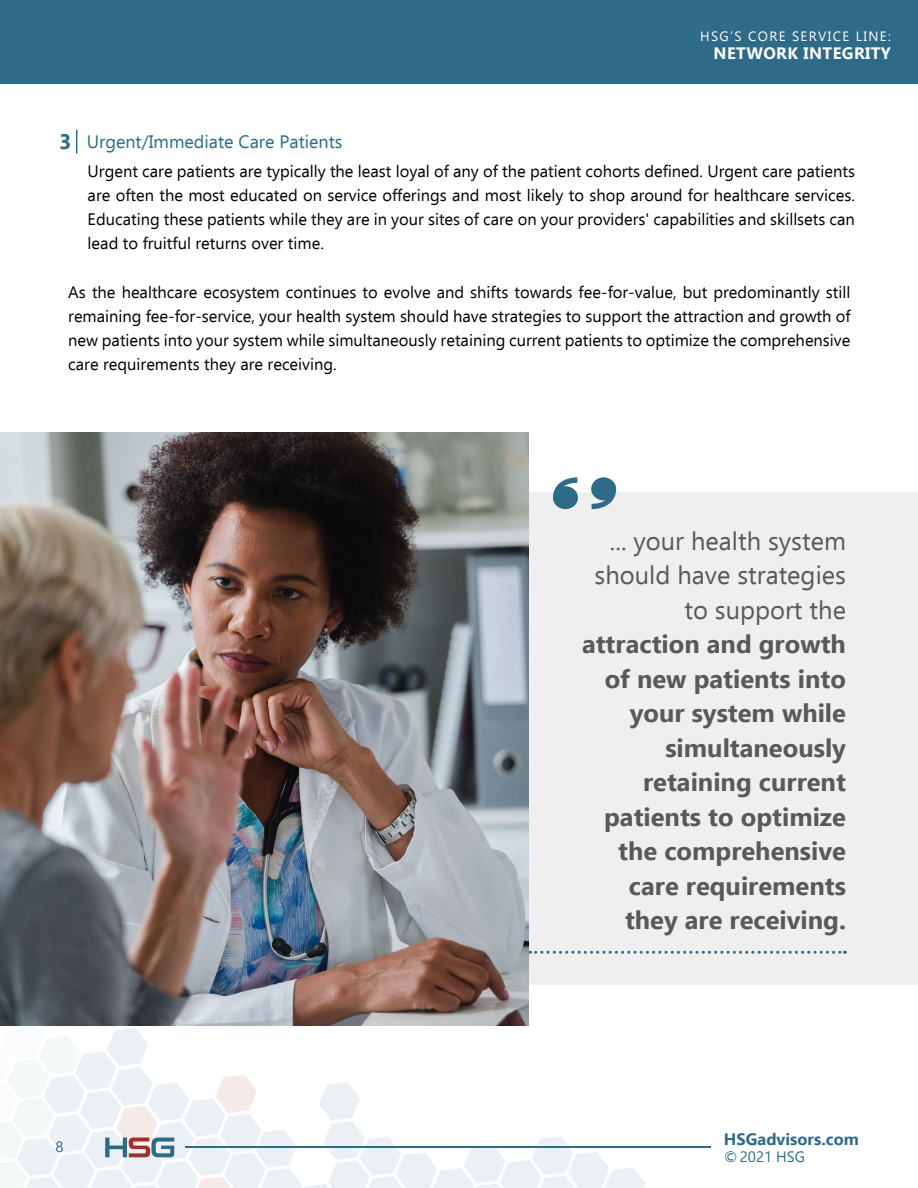
<style>
.page{position:relative;width:918px;height:1188px;background:#fff}
.page>*{position:absolute;margin:0;border:0;box-sizing:border-box;transform-origin:0 0}
.t1{font:700 25.5px/34.5px "Ebrima";color:#58595b;text-align:right}
.t2{font:25.5px/34.5px "Ebrima";color:#58595b;text-align:right}
.t3{font:18px "Ebrima";color:#2d6c88}
.t4{font:16.5px/24px "Ebrima";color:#000;text-align:justify}
.t5{font:700 16.5px "Ebrima";letter-spacing:.025em;color:#fff}
.t6{font:700 16.5px "Ebrima";color:#2d6c88}
.t7{font:15px "Ebrima";color:#2d6b88}
.t8{font:13.5px "Ebrima";letter-spacing:.1em;color:#fff}
.s1{font-weight:700;font-size:21px;color:#2e6b89}
</style>
<div class="page">
<div style="left:0;top:0;width:918px;height:84px;background:#2d6b88"></div>
<hr style="left:185px;top:1147px;width:526px;height:1px;background:#2d6c88">
<svg style="left:76px;top:130px;width:1px;height:24px"></svg>
<div style="left:384px;top:492px;width:534px;height:493px;background:#efeff0"></div>
<svg style="left:530px;top:951px;width:316px;height:3px"></svg>
<img style="left:0;top:432px;width:528px;height:588px">
<svg style="left:553px;top:477px;width:63px;height:32px"></svg>
<svg style="left:0;top:1020px;width:646px;height:168px"></svg>
<p class="t3" style="left:59px;top:129px;width:285px"><span class="s1">3</span> Urgent/Immediate Care Patients</p>
<p class="t8" style="left:700px;top:26px;width:192px">HSG’S CORE SERVICE LINE:</p>
<p class="t5" style="left:714px;top:41px;width:179px">NETWORK INTEGRITY</p>
<p class="t4" style="left:88px;top:159px;width:769px">Urgent care patients are typically the least loyal of any of the patient cohorts defined. Urgent care patients are often the most educated on service offerings and most likely to shop around for healthcare services.<br>Educating these patients while they are in your sites of care on your providers' capabilities and skillsets can lead to fruitful returns over time.</p>
<p class="t4" style="left:68px;top:279px;width:784px">As the healthcare ecosystem continues to evolve and shifts towards fee-for-value, but predominantly still remaining fee-for-service, your health system should have strategies to support the attraction and growth of new patients into your system while simultaneously retaining current patients to optimize the comprehensive care requirements they are receiving.</p>
<p class="t7" style="left:56px;top:1136px;width:10px">8</p>
<h1 class="t2" style="left:595px;top:523px;width:253px">... your health system should have strategies to support the</h1>
<h1 class="t1" style="left:582px;top:628px;width:265px">attraction and growth of new patients into your system while simultaneously retaining current patients to optimize the comprehensive care requirements they are receiving.</h1>
<p class="t6" style="left:724px;top:1127px;width:137px">HSGadvisors.com</p>
<p class="t7" style="left:724px;top:1146px;width:83px">© 2021 HSG</p>
</div>
